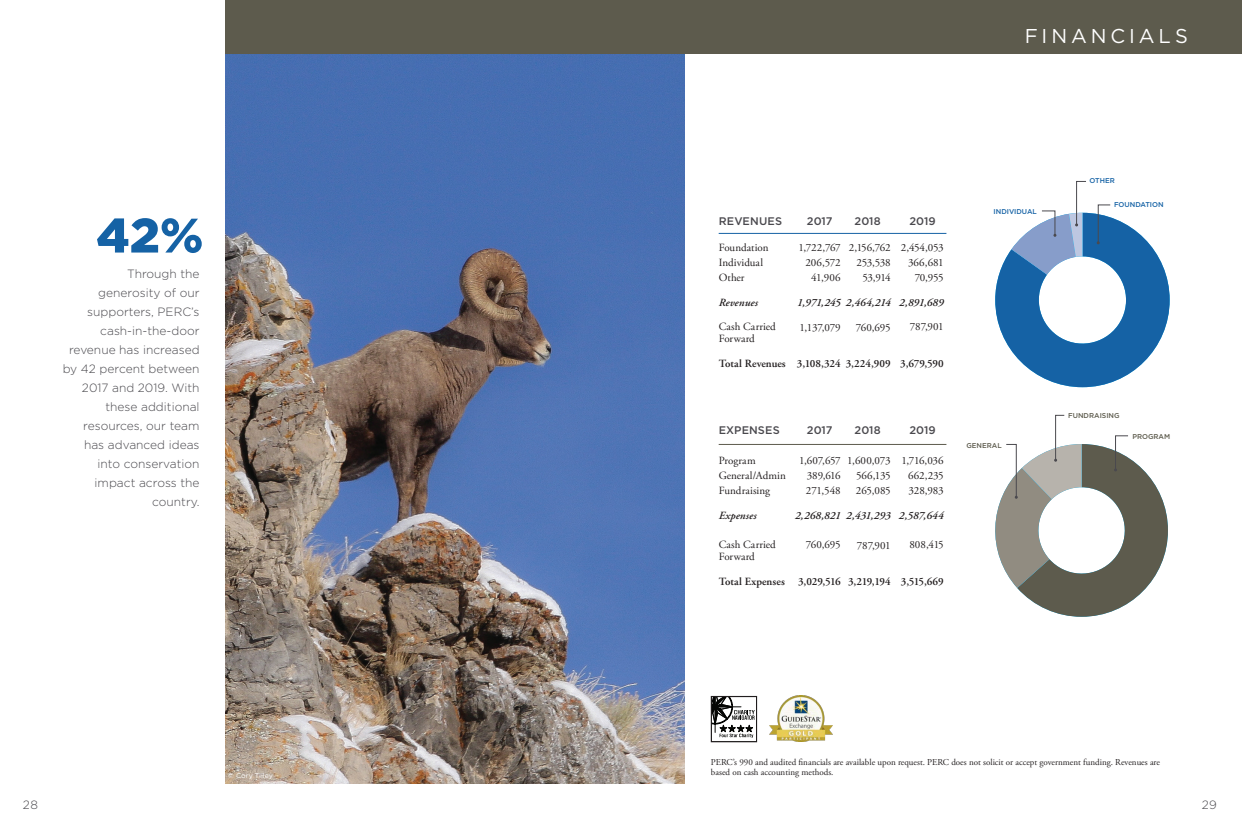
<style>
.page{position:relative;width:1242px;height:837px;background:#fff}
.page>*{position:absolute;margin:0;border:0;box-sizing:border-box;transform-origin:0 0}
.SUBHEADING{font:20px "Gotham";letter-spacing:.195em;color:#fff}
.BODY_INDENT{font:300 12px/19px "Gotham";color:#4a494e;text-align:right}
.t1{font:11px "Adobe Garamond Pro";letter-spacing:-.005em;color:#231f20}
.t2{font:600 11px "Adobe Garamond Pro";color:#231f20}
.t3{font:italic 600 11px "Adobe Garamond Pro";letter-spacing:.005em;color:#231f20}
.t4{font:500 11px "Gotham";letter-spacing:.005em;color:#4a494e}
.t5{font:11px "Adobe Garamond Pro";letter-spacing:-.03em;color:#231f20}
.t6{font:9px/10px "Adobe Garamond Pro";color:#231f20}
.t7{font:500 7px "Gotham";color:#5d5b4d}
.t8{font:500 7px "Gotham";color:#1562a5}
.t9{font:7px "Gotham";color:#fff}
</style>
<div class="page">
<img style="left:225px;top:54px;width:459px;height:729px">
<div style="left:225px;top:0;width:1017px;height:54px;background:#5d5b4d"></div>
<img style="left:770px;top:696px;width:63px;height:46px">
<svg style="left:713px;top:698px;width:42px;height:40px"></svg>
<div style="left:711px;top:696px;width:46px;height:46px;border:1px solid #231f20"></div>
<svg style="left:995px;top:415px;width:173px;height:202px"></svg>
<svg style="left:995px;top:181px;width:175px;height:206px"></svg>
<hr style="left:719px;top:233px;width:227px;height:1px;background:#1562a5">
<hr style="left:719px;top:444px;width:227px;height:1px;background:#5d5b4d">
<svg style="left:97px;top:218px;width:105px;height:35px"></svg>
<p class="SUBHEADING" style="left:1025px;top:23px;width:165px">FINANCIALS</p>
<p class="BODY_INDENT" style="left:63px;top:264px;width:138px">Through the generosity of our supporters, PERC’s cash-in-the-door revenue has increased by 42 percent between<br>2017 and 2019. With these additional resources, our team has advanced ideas into conservation impact across the country.</p>
<p class="t9" style="left:228px;top:771px;width:46px">© Cory Tilley</p>
<p class="t4" style="left:719px;top:213px;width:65px">REVENUES</p>
<p class="t4" style="left:807px;top:213px;width:27px">2017</p>
<p class="t4" style="left:855px;top:213px;width:28px">2018</p>
<p class="t4" style="left:910px;top:213px;width:28px">2019</p>
<p class="t1" style="left:719px;top:240px;width:51px">Foundation</p>
<p class="t5" style="left:798px;top:240px;width:147px">1,722,767 2,156,762 2,454,053</p>
<p class="t1" style="left:719px;top:255px;width:46px">Individual</p>
<p class="t1" style="left:805px;top:255px;width:37px">206,572</p>
<p class="t1" style="left:857px;top:255px;width:36px">253,538</p>
<p class="t1" style="left:908px;top:255px;width:37px">366,681</p>
<p class="t1" style="left:719px;top:270px;width:27px">Other</p>
<p class="t1" style="left:811px;top:270px;width:31px">41,906</p>
<p class="t1" style="left:862px;top:270px;width:30px">53,914</p>
<p class="t1" style="left:915px;top:270px;width:31px">70,955</p>
<p class="t3" style="left:719px;top:296px;width:41px">Revenues</p>
<p class="t3" style="left:797px;top:296px;width:148px">1,971,245 2,464,214 2,891,689</p>
<p class="t1" style="left:719px;top:319px;width:59px">Cash Carried</p>
<p class="t1" style="left:800px;top:320px;width:43px">1,137,079</p>
<p class="t1" style="left:856px;top:320px;width:36px">760,695</p>
<p class="t1" style="left:910px;top:319px;width:35px">787,901</p>
<p class="t1" style="left:719px;top:331px;width:38px">Forward</p>
<p class="t2" style="left:719px;top:357px;width:227px">Total Revenues 3,108,324 3,224,909 3,679,590</p>
<p class="t8" style="left:994px;top:207px;width:45px">INDIVIDUAL</p>
<p class="t4" style="left:719px;top:422px;width:63px">EXPENSES</p>
<p class="t4" style="left:807px;top:422px;width:27px">2017</p>
<p class="t4" style="left:855px;top:422px;width:28px">2018</p>
<p class="t4" style="left:910px;top:422px;width:28px">2019</p>
<p class="t1" style="left:719px;top:453px;width:38px">Program</p>
<p class="t1" style="left:799px;top:453px;width:146px">1,607,657 1,600,073 1,716,036</p>
<p class="t1" style="left:719px;top:468px;width:69px">General/Admin</p>
<p class="t1" style="left:807px;top:468px;width:35px">389,616</p>
<p class="t1" style="left:856px;top:468px;width:36px">566,135</p>
<p class="t1" style="left:908px;top:468px;width:37px">662,235</p>
<p class="t1" style="left:719px;top:483px;width:53px">Fundraising</p>
<p class="t1" style="left:806px;top:483px;width:36px">271,548</p>
<p class="t1" style="left:856px;top:483px;width:36px">265,085</p>
<p class="t1" style="left:909px;top:483px;width:37px">328,983</p>
<p class="t3" style="left:719px;top:509px;width:39px">Expenses</p>
<p class="t3" style="left:795px;top:509px;width:150px">2,268,821 2,431,293 2,587,644</p>
<p class="t1" style="left:719px;top:537px;width:59px">Cash Carried</p>
<p class="t1" style="left:806px;top:537px;width:36px">760,695</p>
<p class="t1" style="left:857px;top:538px;width:35px">787,901</p>
<p class="t1" style="left:909px;top:537px;width:36px">808,415</p>
<p class="t1" style="left:719px;top:549px;width:38px">Forward</p>
<p class="t2" style="left:719px;top:575px;width:226px">Total Expenses 3,029,516 3,219,194 3,515,669</p>
<p class="t7" style="left:966px;top:441px;width:37px">GENERAL</p>
<p class="t8" style="left:1090px;top:176px;width:27px">OTHER</p>
<p class="t8" style="left:1114px;top:200px;width:51px">FOUNDATION</p>
<p class="t7" style="left:1068px;top:411px;width:53px">FUNDRAISING</p>
<p class="t7" style="left:1132px;top:432px;width:39px">PROGRAM</p>
<p class="t6" style="left:711px;top:757px;width:451px">PERC’s 990 and audited financials are available upon request. PERC does not solicit or accept government funding. Revenues are based on cash accounting methods.</p>
<p class="BODY_INDENT" style="left:23px;top:795px;width:17px">28</p>
<p class="BODY_INDENT" style="left:1202px;top:795px;width:17px">29</p>
</div>
